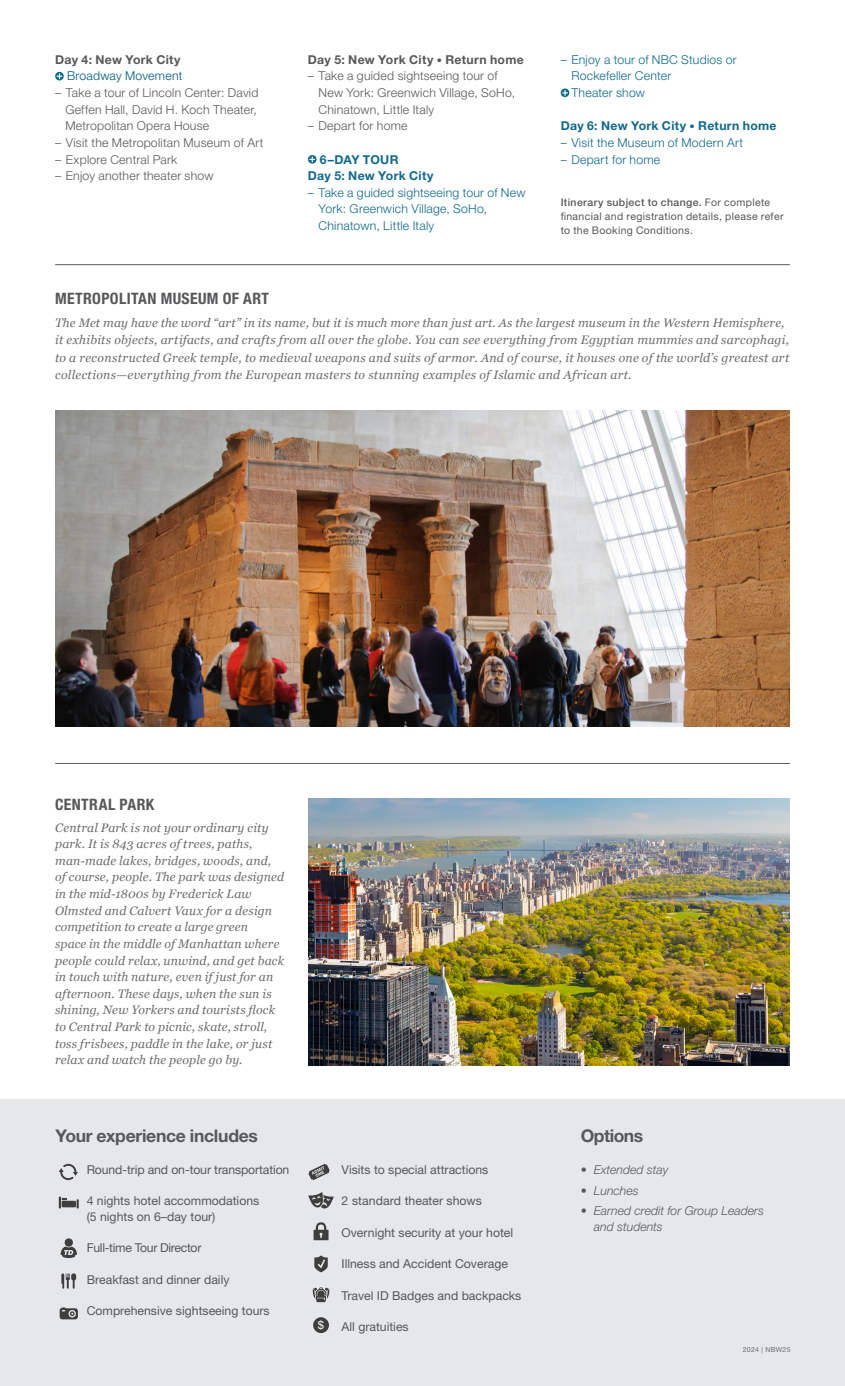
<style>
.page{position:relative;width:845px;height:1386px;background:#fff}
.page>*{position:absolute;margin:0;border:0;box-sizing:border-box;transform-origin:0 0}
._07_pfi_head{font:700 17.5px "Helvetica Neue LT Std";letter-spacing:-.015em;color:#57585a}
._07_pfi_text{font:700 17.5px "Helvetica Neue LT Std";letter-spacing:-.03em;color:#57585a}
.t1{font:700 condensed 15.75px "Helvetica Neue LT Std";letter-spacing:.025em;color:#57585a}
.t2{font:italic 12.25px/16.6px "Georgia";letter-spacing:.015em;color:#6c6d70}
._07_tour_text_sites_bulleted{font:300 12.25px/16.6px "Helvetica Neue LT Std";letter-spacing:.02em;color:#57585a}
._07_pfi_text-2{font:12.25px "Helvetica Neue LT Std";color:#57585a}
._07_tour_text_sites_bulleted-2{font:300 12.25px/16.6px "Helvetica Neue LT Std";letter-spacing:.02em;color:#10698a}
._07_pfi_head-2{font:12.25px/15.8px "Helvetica Neue LT Std";letter-spacing:-.01em;color:#57585a}
._07_pfi_text-3{font:italic 300 12.25px/15.8px "Helvetica Neue LT Std";color:#57585a}
._07_tour_text_sites_bulleted-3{font:700 12.25px "Helvetica Neue LT Std";letter-spacing:.025em;color:#10698a}
._07_tour_text_sites_bulleted-4{font:700 12.25px "Helvetica Neue LT Std";letter-spacing:.025em;color:#57585a}
._07_tour_text_sites_bulleted-5{font:300 12.25px "Helvetica Neue LT Std";letter-spacing:.015em;color:#005a7b}
.t3{font:500 11.2px "Helvetica Neue LT Std";color:#e6e7e9}
._07_tour_text_sites_bulleted-6{font:10.5px/14px "Helvetica Neue LT Std";letter-spacing:.03em;color:#57585a}
.t4{font:7px "Helvetica Neue LT Std";letter-spacing:.04em;color:#6c6d70}
.s1{font-size:10.5px}
.s2{font-weight:500}
</style>
<div class="page">
<svg style="left:55px;top:72px;width:9px;height:8px"></svg>
<svg style="left:57px;top:73px;width:5px;height:6px"></svg>
<svg style="left:308px;top:155px;width:8px;height:9px"></svg>
<svg style="left:309px;top:157px;width:6px;height:5px"></svg>
<svg style="left:560px;top:89px;width:9px;height:8px"></svg>
<svg style="left:562px;top:90px;width:5px;height:6px"></svg>
<div style="left:0;top:1099px;width:844px;height:287px;background:#e6e7e9"></div>
<hr style="left:55px;top:264px;width:734px;height:1px;background:#57585a">
<img style="left:308px;top:799px;width:481px;height:266px">
<hr style="left:55px;top:763px;width:734px;height:1px;background:#57585a">
<svg style="left:59px;top:1164px;width:19px;height:16px"></svg>
<div style="left:62px;top:1201px;width:14px;height:6px;background:#3e3e3f"></div>
<svg style="left:59px;top:1197px;width:8px;height:12px"></svg>
<svg style="left:77px;top:1199px;width:2px;height:10px"></svg>
<div style="left:65px;top:1238px;width:8px;height:9px;background:#3e3e3f;border-radius:50%"></div>
<svg style="left:60px;top:1246px;width:17px;height:12px"></svg>
<svg style="left:61px;top:1273px;width:15px;height:16px"></svg>
<svg style="left:60px;top:1307px;width:18px;height:12px"></svg>
<svg style="left:313px;top:1222px;width:15px;height:18px"></svg>
<svg style="left:312px;top:1287px;width:17px;height:15px"></svg>
<div style="left:313px;top:1317px;width:16px;height:16px;background:#3e3e3f;border-radius:50%"></div>
<svg style="left:308px;top:1164px;width:21px;height:16px"></svg>
<svg style="left:308px;top:1192px;width:25px;height:17px"></svg>
<svg style="left:314px;top:1255px;width:13px;height:17px"></svg>
<img style="left:55px;top:411px;width:734px;height:315px">
<p class="_07_tour_text_sites_bulleted-4" style="left:55px;top:52px;width:127px">Day 4: New York City</p>
<p class="_07_tour_text_sites_bulleted-5" style="left:67px;top:69px;width:117px">Broadway Movement</p>
<p class="_07_tour_text_sites_bulleted" style="left:65px;top:84px;width:194px;text-indent:-10px">– Take a tour of Lincoln Center: David<br>Geffen Hall, David H. Koch Theater,<br>Metropolitan Opera House</p>
<p class="_07_tour_text_sites_bulleted" style="left:55px;top:134px;width:210px">– Visit the Metropolitan Museum of Art</p>
<p class="_07_tour_text_sites_bulleted" style="left:55px;top:151px;width:124px">– Explore Central Park</p>
<p class="_07_tour_text_sites_bulleted" style="left:55px;top:167px;width:160px">– Enjoy another theater show</p>
<p class="_07_tour_text_sites_bulleted-4" style="left:308px;top:52px;width:217px">Day 5: New York City <span class="s1">•</span> Return home</p>
<p class="_07_tour_text_sites_bulleted" style="left:318px;top:68px;width:198px;text-indent:-11px">– Take a guided sightseeing tour of<br>New York: Greenwich Village, SoHo,<br>Chinatown, Little Italy</p>
<p class="_07_tour_text_sites_bulleted" style="left:308px;top:117px;width:101px">– Depart for home</p>
<p class="_07_tour_text_sites_bulleted-3" style="left:320px;top:152px;width:80px">6–DAY TOUR</p>
<p class="_07_tour_text_sites_bulleted-3" style="left:308px;top:168px;width:127px">Day 5: New York City</p>
<p class="_07_tour_text_sites_bulleted-2" style="left:318px;top:184px;width:208px;text-indent:-11px">– Take a guided sightseeing tour of New<br>York: Greenwich Village, SoHo,<br>Chinatown, Little Italy</p>
<p class="_07_tour_text_sites_bulleted-2" style="left:560px;top:51px;width:177px">– Enjoy a tour of NBC Studios or</p>
<p class="_07_tour_text_sites_bulleted-2" style="left:571px;top:68px;width:101px">Rockefeller Center</p>
<p class="_07_tour_text_sites_bulleted-2" style="left:571px;top:84px;width:75px">Theater show</p>
<p class="_07_tour_text_sites_bulleted-3" style="left:560px;top:118px;width:217px">Day 6: New York City <span class="s1">•</span> Return home</p>
<p class="_07_tour_text_sites_bulleted-2" style="left:560px;top:134px;width:184px">– Visit the Museum of Modern Art</p>
<p class="_07_tour_text_sites_bulleted-2" style="left:560px;top:151px;width:101px">– Depart for home</p>
<p class="_07_tour_text_sites_bulleted-6" style="left:560px;top:195px;width:224px"><span class="s2">Itinerary subject to change.</span> For complete financial and registration details, please refer to the Booking Conditions.</p>
<p class="t1" style="left:55px;top:289px;width:215px">METROPOLITAN MUSEUM OF ART</p>
<p class="t2" style="left:55px;top:313px;width:735px;line-height:17.5px">The Met may have the word “art” in its name, but it is much more than just art. As the largest museum in the Western Hemisphere, it exhibits objects, artifacts, and crafts from all over the globe. You can see everything from Egyptian mummies and sarcophagi, to a reconstructed Greek temple, to medieval weapons and suits of armor. And of course, it houses one of the world’s greatest art collections—everything from the European masters to stunning examples of Islamic and African art.</p>
<p class="t1" style="left:55px;top:795px;width:100px">CENTRAL PARK</p>
<p class="t2" style="left:55px;top:819px;width:230px">Central Park is not your ordinary city park. It is 843 acres of trees, paths, man-made lakes, bridges, woods, and, of course, people. The park was designed in the mid-1800s by Frederick Law Olmsted and Calvert Vaux for a design competition to create a large green<br>space in the middle of Manhattan where people could relax, unwind, and get back in touch with nature, even if just for an afternoon. These days, when the sun is shining, New Yorkers and tourists flock to Central Park to picnic, skate, stroll, toss frisbees, paddle in the lake, or just relax and watch the people go by.</p>
<p class="_07_pfi_head" style="left:55px;top:1125px;width:204px">Your experience includes</p>
<p class="_07_pfi_head-2" style="left:87px;top:1161px;width:204px">Round-trip and on-tour transportation</p>
<p class="_07_pfi_head-2" style="left:87px;top:1193px;width:174px">4 nights hotel accommodations (5 nights on 6–day tour)</p>
<p class="_07_pfi_head-2" style="left:87px;top:1240px;width:116px">Full-time Tour Director</p>
<p class="_07_pfi_text-2" style="left:87px;top:1272px;width:144px">Breakfast and dinner daily</p>
<p class="_07_pfi_text-2" style="left:87px;top:1304px;width:184px">Comprehensive sightseeing tours</p>
<p class="_07_pfi_text-2" style="left:341px;top:1162px;width:148px">Visits to special attractions</p>
<p class="_07_pfi_text-2" style="left:341px;top:1194px;width:142px">2 standard theater shows</p>
<p class="_07_pfi_text-2" style="left:341px;top:1225px;width:173px">Overnight security at your hotel</p>
<p class="_07_pfi_text-2" style="left:341px;top:1257px;width:168px">Illness and Accident Coverage</p>
<p class="_07_pfi_text-2" style="left:341px;top:1288px;width:181px">Travel ID Badges and backpacks</p>
<p class="t3" style="left:318px;top:1318px;width:8px">$</p>
<p class="_07_pfi_text-2" style="left:341px;top:1320px;width:69px">All gratuities</p>
<p class="_07_pfi_text" style="left:580px;top:1125px;width:64px">Options</p>
<p class="_07_pfi_text-3" style="left:580px;top:1161px;width:89px">• Extended stay</p>
<p class="_07_pfi_text-3" style="left:580px;top:1182px;width:59px">• Lunches</p>
<p class="_07_pfi_text-3" style="left:593px;top:1203px;width:171px;text-indent:-13px">• Earned credit for Group Leaders and students</p>
<p class="t4" style="left:742px;top:1346px;width:49px">2024 | NBW25</p>
</div>
